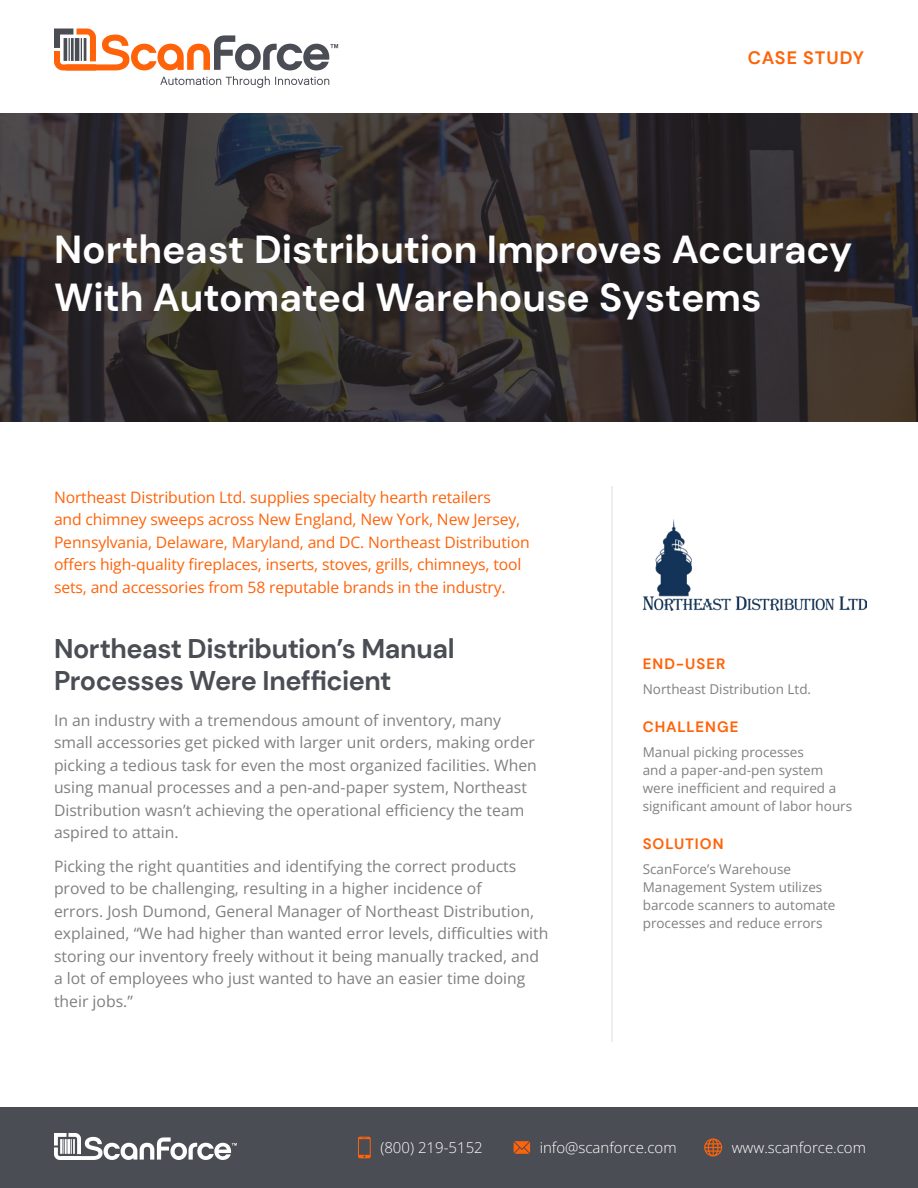
<style>
.page{position:relative;width:918px;height:1188px;background:#fff}
.page>*{position:absolute;margin:0;border:0;box-sizing:border-box;transform-origin:0 0}
.t1{font:700 39px/48px "DM Sans";color:#fff}
.t2{font:700 27px/31.5px "DM Sans";letter-spacing:-.02em;color:#4a4d54}
.t3{font:700 18px "DM Sans";letter-spacing:.045em;color:#ff630a}
.Paragraph_Copy{font:15.75px/22.5px "Open Sans";color:#808080}
.t4{font:15.75px/22.5px "Open Sans";letter-spacing:-.01em;color:#ff630a}
.t5{font:300 15px "Open Sans";color:#fff}
.t6{font:700 15px "DM Sans";letter-spacing:.065em;color:#ff630a}
.t7{font:13.5px/18px "Open Sans";color:#808080}
</style>
<div class="page">
<div style="left:0;top:1107px;width:918px;height:81px;background:#4a4d54"></div>
<svg style="left:54px;top:1133px;width:183px;height:27px"></svg>
<hr style="left:60px;top:1139px;width:3px;height:15px;background:#fff">
<svg style="left:358px;top:1137px;width:13px;height:21px"></svg>
<svg style="left:514px;top:1141px;width:16px;height:13px"></svg>
<svg style="left:704px;top:1138px;width:18px;height:18px"></svg>
<svg style="left:0;top:113px;width:918px;height:309px;background:#322d2c"></svg>
<svg style="left:54px;top:29px;width:284px;height:41px"></svg>
<svg style="left:160px;top:76px;width:169px;height:12px"></svg>
<hr style="left:611px;top:486px;width:2px;height:556px;background:#e9e9eb">
<img style="left:643px;top:519px;width:223px;height:92px">
<p class="t3" style="left:748px;top:47px;width:118px">CASE STUDY</p>
<p class="t1" style="left:54px;top:225px;width:800px">Northeast Distribution Improves Accuracy<br>With Automated Warehouse Systems</p>
<p class="t4" style="left:54px;top:486px;width:477px">Northeast Distribution Ltd. supplies specialty hearth retailers<br>and chimney sweeps across New England, New York, New Jersey, Pennsylvania, Delaware, Maryland, and DC. Northeast Distribution offers high-quality fireplaces, inserts, stoves, grills, chimneys, tool sets, and accessories from 58 reputable brands in the industry.</p>
<h2 class="t2" style="left:54px;top:633px;width:402px">Northeast Distribution’s Manual<br>Processes Were Inefficient</h2>
<p class="Paragraph_Copy" style="left:54px;top:708px;width:484px">In an industry with a tremendous amount of inventory, many small accessories get picked with larger unit orders, making order picking a tedious task for even the most organized facilities. When using manual processes and a pen-and-paper system, Northeast Distribution wasn’t achieving the operational efficiency the team aspired to attain.</p>
<p class="Paragraph_Copy" style="left:54px;top:854px;width:496px">Picking the right quantities and identifying the correct products proved to be challenging, resulting in a higher incidence of<br>errors. Josh Dumond, General Manager of Northeast Distribution, explained, “We had higher than wanted error levels, difficulties with storing our inventory freely without it being manually tracked, and a lot of employees who just wanted to have an easier time doing their jobs.”</p>
<h5 class="t6" style="left:643px;top:655px;width:84px">END-USER</h5>
<p class="t7" style="left:643px;top:680px;width:170px">Northeast Distribution Ltd.</p>
<h5 class="t6" style="left:643px;top:718px;width:97px">CHALLENGE</h5>
<p class="t7" style="left:643px;top:743px;width:211px">Manual picking processes<br>and a paper-and-pen system were inefficient and required a significant amount of labor hours</p>
<h5 class="t6" style="left:643px;top:835px;width:82px">SOLUTION</h5>
<p class="t7" style="left:643px;top:860px;width:194px">ScanForce’s Warehouse<br>Management System utilizes barcode scanners to automate processes and reduce errors</p>
<p class="t5" style="left:380px;top:1138px;width:104px">(800) 219-5152</p>
<p class="t5" style="left:540px;top:1137px;width:138px">info@scanforce.com</p>
<p class="t5" style="left:732px;top:1137px;width:136px">www.scanforce.com</p>
</div>
